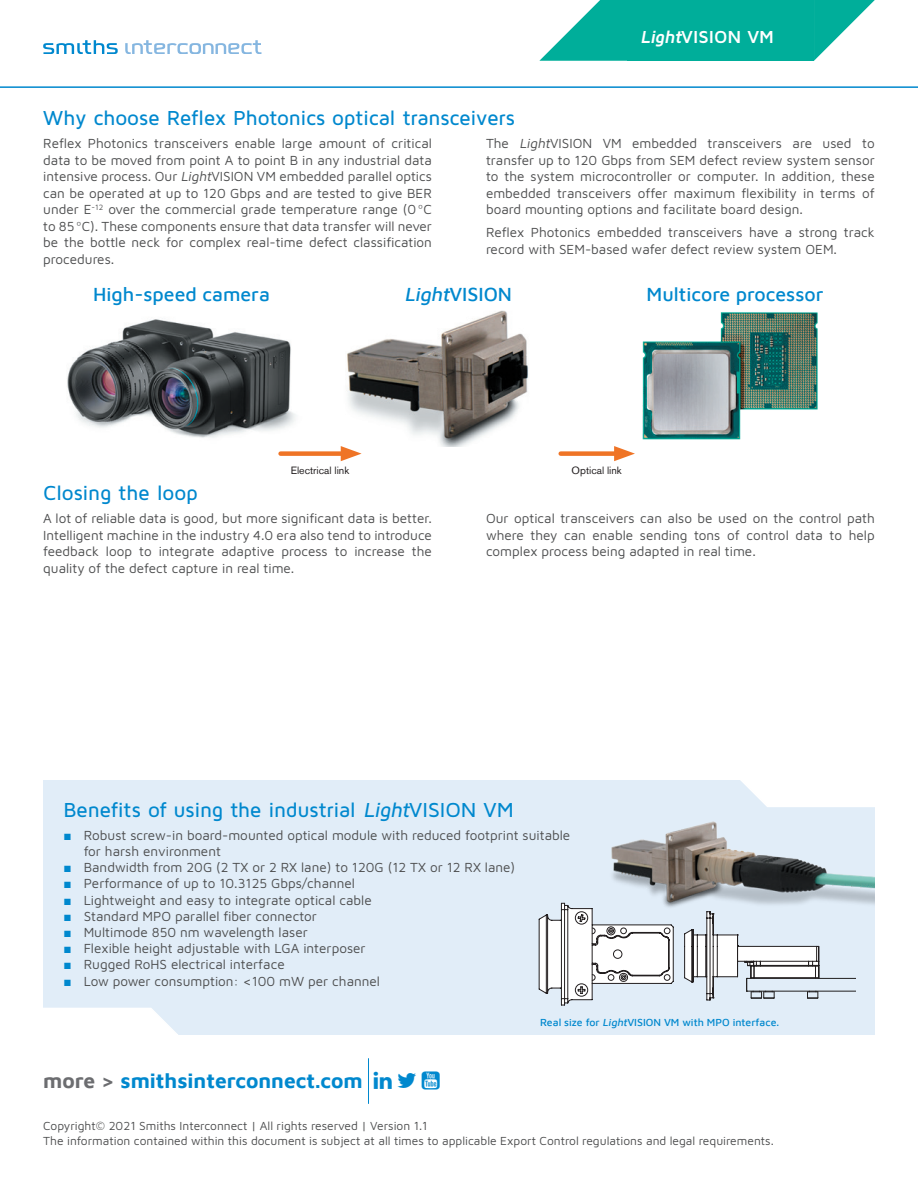
<style>
.page{position:relative;width:918px;height:1188px;background:#fff}
.page>*{position:absolute;margin:0;border:0;box-sizing:border-box;transform-origin:0 0}
.Heading_3{font:500 21px "Maven Pro";letter-spacing:-.015em;color:#0088ce}
.t1{font:700 21px "Maven Pro";color:#0088ce}
.Heading_4{font:500 19.5px "Maven Pro";color:#0088ce}
.Heading_Cover_4{font:700 18px "Maven Pro";color:#fff}
.Text{font:13.5px/16.5px "Maven Pro";color:#4b4c4d;text-align:justify}
.t2{font:12px/15px "Maven Pro";color:#4b4c4d}
.Text_note{font:500 10.5px "Maven Pro";color:#0088ce}
.t3{font:10.5px "Akzidenz Grotesk BE";color:#231f20}
.s1{font-style:italic}
.s2{font-family:"Arial";color:#0088ce}
.s3{color:#6c6d70}
</style>
<div class="page">
<svg style="left:43px;top:41px;width:75px;height:13px"></svg>
<svg style="left:125px;top:41px;width:136px;height:13px"></svg>
<hr style="left:368px;top:1058px;width:1px;height:46px;background:#0088ce">
<svg style="left:539px;top:0;width:88px;height:61px"></svg>
<svg style="left:814px;top:0;width:61px;height:61px"></svg>
<hr style="left:0;top:86px;width:918px;height:2px;background:#0088ce">
<div style="left:627px;top:0;width:187px;height:61px;background:#00ae9a"></div>
<img style="left:67px;top:319px;width:229px;height:119px">
<img style="left:346px;top:310px;width:183px;height:136px">
<img style="left:642px;top:312px;width:176px;height:128px">
<div style="left:281px;top:451px;width:68px;height:5px;background:#ef7426"></div>
<svg style="left:341px;top:446px;width:21px;height:15px"></svg>
<div style="left:561px;top:451px;width:61px;height:5px;background:#ef7426"></div>
<svg style="left:614px;top:446px;width:21px;height:15px"></svg>
<div style="left:43px;top:780px;width:832px;height:255px;background:#e1edf8"></div>
<svg style="left:740px;top:780px;width:135px;height:19px"></svg>
<svg style="left:43px;top:1008px;width:135px;height:27px"></svg>
<img style="left:611px;top:799px;width:264px;height:113px">
<svg style="left:539px;top:903px;width:135px;height:102px"></svg>
<div style="left:613px;top:950px;width:9px;height:8px;border:1px solid #231f20;border-radius:50%"></div>
<svg style="left:684px;top:912px;width:171px;height:88px"></svg>
<p class="Heading_Cover_4" style="left:640px;top:25px;width:136px"><span class="s1">Light</span>VISION VM</p>
<p class="Heading_3" style="left:43px;top:105px;width:473px">Why choose Reflex Photonics optical transceivers</p>
<p class="Text" style="left:43px;top:134px;width:390px">Reflex Photonics transceivers enable large amount of critical data to be moved from point A to point B in any industrial data intensive process. Our <span class="s1">Light</span>VISION VM embedded parallel optics can be operated at up to 120 Gbps and are tested to give BER under E<sup>-12</sup> over the commercial grade temperature range (0ºC to 85ºC). These components ensure that data transfer will never be the bottle neck for complex real-time defect classification procedures.</p>
<p class="Text" style="left:486px;top:134px;width:390px">The <span class="s1">Light</span>VISION VM embedded transceivers are used to transfer up to 120 Gbps from SEM defect review system sensor to the system microcontroller or computer. In addition, these embedded transceivers offer maximum flexibility in terms of board mounting options and facilitate board design.</p>
<p class="Text" style="left:486px;top:224px;width:390px">Reflex Photonics embedded transceivers have a strong track record with SEM-based wafer defect review system OEM.</p>
<p class="Heading_4" style="left:93px;top:281px;width:178px">High-speed camera</p>
<p class="Heading_4" style="left:405px;top:281px;width:109px"><span class="s1">Light</span>VISION</p>
<p class="Heading_4" style="left:647px;top:281px;width:178px">Multicore processor</p>
<p class="t3" style="left:291px;top:464px;width:60px">Electrical link</p>
<p class="t3" style="left:572px;top:464px;width:52px">Optical link</p>
<p class="Heading_3" style="left:43px;top:479px;width:156px">Closing the loop</p>
<p class="Text" style="left:43px;top:509px;width:390px">A lot of reliable data is good, but more significant data is better.<br>Intelligent machine in the industry 4.0 era also tend to introduce feedback loop to integrate adaptive process to increase the quality of the defect capture in real time.</p>
<p class="Text" style="left:486px;top:509px;width:390px">Our optical transceivers can also be used on the control path where they can enable sending tons of control data to help complex process being adapted in real time.</p>
<p class="Heading_3" style="left:63px;top:797px;width:452px">Benefits of using the industrial <span class="s1">Light</span>VISION VM</p>
<p class="Text" style="left:84px;top:826px;width:488px;text-indent:-20px"><span class="s2">■</span> Robust screw-in board-mounted optical module with reduced footprint suitable for harsh environment</p>
<p class="Text" style="left:63px;top:858px;width:453px"><span class="s2">■</span> Bandwidth from 20G (2 TX or 2 RX lane) to 120G (12 TX or 12 RX lane)</p>
<p class="Text" style="left:63px;top:875px;width:293px"><span class="s2">■</span> Performance of up to 10.3125 Gbps/channel</p>
<p class="Text" style="left:63px;top:891px;width:310px"><span class="s2">■</span> Lightweight and easy to integrate optical cable</p>
<p class="Text" style="left:63px;top:907px;width:255px"><span class="s2">■</span> Standard MPO parallel fiber connector</p>
<p class="Text" style="left:63px;top:923px;width:246px"><span class="s2">■</span> Multimode 850 nm wavelength laser</p>
<p class="Text" style="left:63px;top:939px;width:304px"><span class="s2">■</span> Flexible height adjustable with LGA interposer</p>
<p class="Text" style="left:63px;top:956px;width:223px"><span class="s2">■</span> Rugged RoHS electrical interface</p>
<p class="Text" style="left:63px;top:972px;width:318px"><span class="s2">■</span> Low power consumption: &lt;100 mW per channel</p>
<p class="Text_note" style="left:540px;top:1015px;width:241px">Real size for <span class="s1">Light</span>VISION VM with MPO interface.</p>
<h1 class="t1" style="left:43px;top:1066px;width:321px"><span class="s3">more &gt;</span> smithsinterconnect.com</h1>
<p class="t2" style="left:43px;top:1117px;width:732px">Copyright© 2021 Smiths Interconnect | All rights reserved | Version 1.1<br>The information contained within this document is subject at all times to applicable Export Control regulations and legal requirements.</p>
</div>
